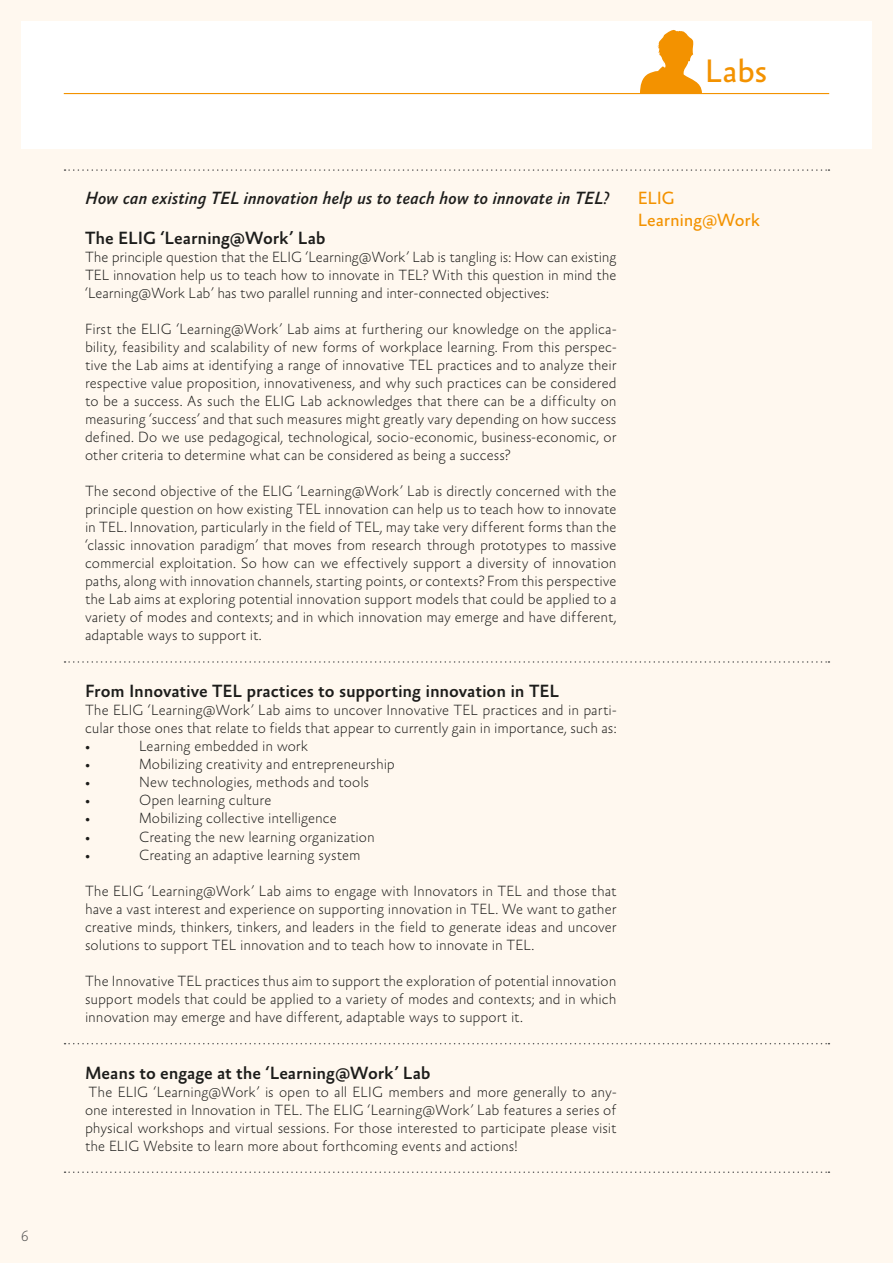
<style>
.page{position:relative;width:893px;height:1263px;background:#fff8ef}
.page>*{position:absolute;margin:0;border:0;box-sizing:border-box;transform-origin:0 0}
.t1{font:33px "Absara Sans";color:#f39200}
.t2{font:500 18px "Absara Sans";letter-spacing:-.005em;color:#1d1d1b}
.t3{font:italic 500 18px "Absara Sans";letter-spacing:-.01em;color:#1d1d1b}
.t4{font:18px/21.6px "Absara Sans";letter-spacing:-.01em;color:#f39200}
.t5{font:100 15px/18px "Absara Sans";letter-spacing:-.005em;color:#1d1d1b;text-align:justify}
.t6{font:100 15px "Absara Sans";color:#575756}
</style>
<div class="page">
<div style="left:21px;top:21px;width:851px;height:128px;background:#fff"></div>
<svg style="left:65px;top:169px;width:764px;height:2px"></svg>
<svg style="left:65px;top:661px;width:764px;height:2px"></svg>
<svg style="left:65px;top:1043px;width:764px;height:1px"></svg>
<svg style="left:65px;top:1171px;width:764px;height:2px"></svg>
<svg style="left:640px;top:30px;width:62px;height:63px"></svg>
<hr style="left:64px;top:93px;width:765px;height:1px;background:#f39200">
<p class="t6" style="left:21px;top:1228px;width:9px">6</p>
<h1 class="t1" style="left:705px;top:54px;width:64px">Labs</h1>
<p class="t3" style="left:85px;top:189px;width:526px">How can existing TEL innovation help us to teach how to innovate in TEL?</p>
<p class="t2" style="left:85px;top:228px;width:242px">The ELIG ‘Learning@Work’ Lab</p>
<p class="t5" style="left:85px;top:249px;width:533px">The principle question that the ELIG ‘Learning@Work’ Lab is tangling is: How can existing TEL innovation help us to teach how to innovate in TEL? With this question in mind the ‘Learning@Work Lab’ has two parallel running and inter-connected objectives:</p>
<p class="t5" style="left:85px;top:321px;width:533px">First the ELIG ‘Learning@Work’ Lab aims at furthering our knowledge on the applica&shy;bility, feasibility and scalability of new forms of workplace learning. From this perspec&shy;tive the Lab aims at identifying a range of innovative TEL practices and to analyze their respective value proposition, innovativeness, and why such practices can be considered to be a success. As such the ELIG Lab acknowledges that there can be a difficulty on measuring ‘success’ and that such measures might greatly vary depending on how success defined. Do we use pedagogical, technological, socio-economic, business-economic, or other criteria to determine what can be considered as being a success?</p>
<p class="t5" style="left:85px;top:483px;width:533px">The second objective of the ELIG ‘Learning@Work’ Lab is directly concerned with the principle question on how existing TEL innovation can help us to teach how to innovate in TEL. Innovation, particularly in the field of TEL, may take very different forms than the ‘classic innovation paradigm’ that moves from research through prototypes to massive commercial exploitation. So how can we effectively support a diversity of innovation paths, along with innovation channels, starting points, or contexts? From this perspective the Lab aims at exploring potential innovation support models that could be applied to a variety of modes and contexts; and in which innovation may emerge and have different, adaptable ways to support it.</p>
<p class="t2" style="left:85px;top:682px;width:476px">From Innovative TEL practices to supporting innovation in TEL</p>
<p class="t5" style="left:85px;top:702px;width:533px">The ELIG ‘Learning@Work’ Lab aims to uncover Innovative TEL practices and in parti&shy;cular those ones that relate to fields that appear to currently gain in importance, such as: •</p>
<p class="t5" style="left:139px;top:738px;width:171px">Learning embedded in work</p>
<p class="t5" style="left:85px;top:756px;width:7px">•</p>
<p class="t5" style="left:139px;top:756px;width:257px">Mobilizing creativity and entrepreneurship</p>
<p class="t5" style="left:85px;top:774px;width:7px">•</p>
<p class="t5" style="left:139px;top:774px;width:232px">New technologies, methods and tools</p>
<p class="t5" style="left:85px;top:792px;width:7px">•</p>
<p class="t5" style="left:139px;top:792px;width:134px">Open learning culture</p>
<p class="t5" style="left:85px;top:810px;width:7px">•</p>
<p class="t5" style="left:139px;top:810px;width:199px">Mobilizing collective intelligence</p>
<p class="t5" style="left:85px;top:828px;width:7px">•</p>
<p class="t5" style="left:139px;top:828px;width:237px">Creating the new learning organization</p>
<p class="t5" style="left:85px;top:846px;width:7px">•</p>
<p class="t5" style="left:139px;top:846px;width:225px">Creating an adaptive learning system  </p>
<p class="t5" style="left:85px;top:882px;width:533px">The ELIG ‘Learning@Work’ Lab aims to engage with Innovators in TEL and those that have a vast interest and experience on supporting innovation in TEL. We want to gather creative minds, thinkers, tinkers, and leaders in the field to generate ideas and uncover solutions to support TEL innovation and to teach how to innovate in TEL.</p>
<p class="t5" style="left:85px;top:972px;width:533px">The Innovative TEL practices thus aim to support the exploration of potential innovation support models that could be applied to a variety of modes and contexts; and in which innovation may emerge and have different, adaptable ways to support it.</p>
<p class="t2" style="left:85px;top:1064px;width:347px">Means to engage at the ‘Learning@Work’ Lab</p>
<p class="t5" style="left:85px;top:1084px;width:533px">The ELIG ‘Learning@Work’ is open to all ELIG members and more generally to any&shy;one interested in Innovation in TEL. The ELIG ‘Learning@Work’ Lab features a series of physical workshops and virtual sessions. For those interested to participate please visit the ELIG Website to learn more about forthcoming events and actions!</p>
<p class="t4" style="left:638px;top:188px;width:124px">ELIG<br>Learning@Work</p>
</div>
